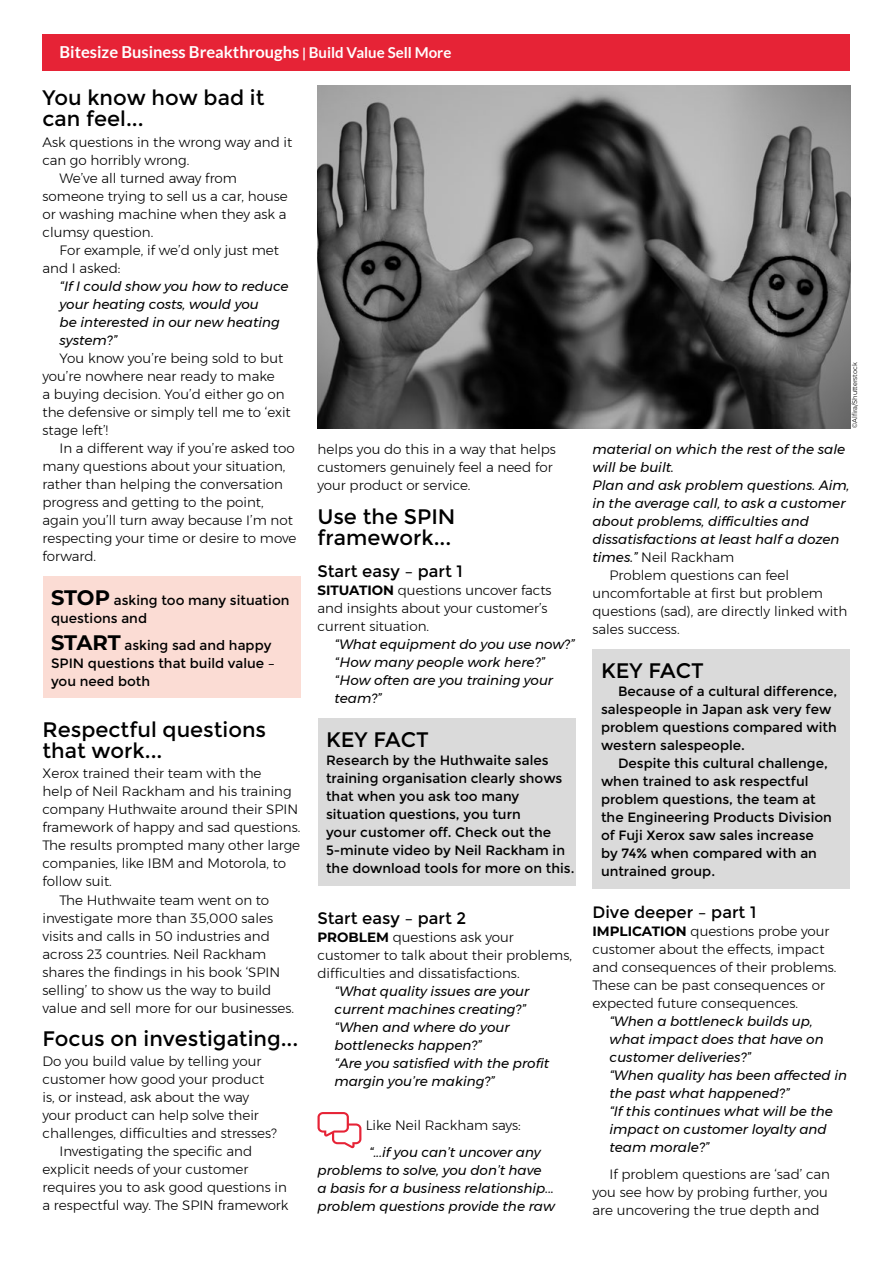
<style>
.page{position:relative;width:893px;height:1263px;background:#fff}
.page>*{position:absolute;margin:0;border:0;box-sizing:border-box;transform-origin:0 0}
.SUBHEAD{font:21px/21px "Montserrat";color:#000}
.BOXED_HEADING-KEYFAC{font:21px "Montserrat";color:#000}
.body{font:700 16.5px "Lato";color:#fff}
.SUBHEAD_SM{font:16.5px "Montserrat";color:#000}
.body-2{font:300 13.5px/18px "Montserrat";color:#000}
.QUOTE{font:italic 13.5px/18px "Montserrat";color:#000}
.BOXED_PARAGRAPH_-KEY{font:13.5px/18px "Montserrat";color:#000}
.BOXED_PARAGRAPH{font:13.5px/18px "Montserrat";color:#000}
.QUOTE-2{font:300 13.5px "Montserrat";color:#000}
.PHOTO_CREDIT{font:300 6.75px "Montserrat";color:#000}
.s1{font-size:13.5px}
.s2{font-size:15px}
.s3{font-weight:700;font-size:21px}
.s4{font-weight:700}
.s5{font-weight:300;font-style:normal}
</style>
<div class="page">
<div style="left:43px;top:34px;width:807px;height:36px;background:#e62336"></div>
<div style="left:43px;top:576px;width:257px;height:59px;background:#fbdcd4"></div>
<div style="left:43px;top:621px;width:257px;height:76px;background:#fbdcd4"></div>
<div style="left:317px;top:719px;width:258px;height:42px;background:#dadada"></div>
<div style="left:317px;top:744px;width:258px;height:141px;background:#dadada"></div>
<div style="left:592px;top:650px;width:258px;height:42px;background:#dadada"></div>
<div style="left:592px;top:675px;width:258px;height:87px;background:#dadada"></div>
<div style="left:592px;top:747px;width:258px;height:141px;background:#dadada"></div>
<img style="left:317px;top:85px;width:533px;height:343px">
<svg style="left:317px;top:1112px;width:44px;height:36px"></svg>
<p class="body" style="left:60px;top:42px;width:393px">Bitesize Business Breakthroughs <span class="s1">|</span> <span class="s2">Build Value Sell More</span></p>
<p class="SUBHEAD" style="left:43px;top:88px;width:223px">You know how bad it can feel...</p>
<p class="body-2" style="left:43px;top:132px;width:251px">Ask questions in the wrong way and it can go horribly wrong.</p>
<p class="body-2" style="left:43px;top:168px;width:247px;text-indent:17px">We’ve all turned away from someone trying to sell us a car, house or washing machine when they ask a clumsy question.</p>
<p class="body-2" style="left:43px;top:240px;width:238px;text-indent:17px">For example, if we’d only just met and I asked:</p>
<p class="QUOTE" style="left:60px;top:277px;width:231px">“If I could show you how to reduce your heating costs, would you<br>be interested in our new heating system?”</p>
<p class="body-2" style="left:43px;top:348px;width:250px;text-indent:17px">You know you’re being sold to but you’re nowhere near ready to make<br>a buying decision. You’d either go on the defensive or simply tell me to ‘exit stage left’!</p>
<p class="body-2" style="left:43px;top:438px;width:255px;text-indent:17px">In a different way if you’re asked too many questions about your situation, rather than helping the conversation progress and getting to the point, again you’ll turn away because I’m not respecting your time or desire to move forward.</p>
<p class="BOXED_PARAGRAPH" style="left:51px;top:591px;width:240px"><span class="s3">STOP</span> asking too many situation questions and</p>
<p class="BOXED_PARAGRAPH" style="left:51px;top:636px;width:226px"><span class="s3">START</span> asking sad and happy<br>SPIN questions that build value – you need both</p>
<p class="SUBHEAD" style="left:43px;top:720px;width:225px">Respectful questions that work...</p>
<p class="body-2" style="left:43px;top:764px;width:259px">Xerox trained their team with the<br>help of Neil Rackham and his training company Huthwaite around their SPIN framework of happy and sad questions.<br>The results prompted many other large companies, like IBM and Motorola, to follow suit.</p>
<p class="body-2" style="left:43px;top:890px;width:253px;text-indent:17px">The Huthwaite team went on to investigate more than 35,000 sales visits and calls in 50 industries and across 23 countries. Neil Rackham shares the findings in his book ‘SPIN selling’ to show us the way to build value and sell more for our businesses.</p>
<p class="SUBHEAD" style="left:43px;top:1028px;width:257px">Focus on investigating...</p>
<p class="body-2" style="left:43px;top:1052px;width:236px">Do you build value by telling your customer how good your product is, or instead, ask about the way your product can help solve their challenges, difficulties and stresses?</p>
<p class="body-2" style="left:43px;top:1142px;width:248px;text-indent:17px">Investigating the specific and explicit needs of your customer requires you to ask good questions in a respectful way. The SPIN framework</p>
<p class="body-2" style="left:317px;top:440px;width:240px">helps you do this in a way that helps customers genuinely feel a need for your product or service.</p>
<p class="SUBHEAD" style="left:317px;top:506px;width:139px">Use the SPIN framework...</p>
<p class="SUBHEAD_SM" style="left:317px;top:561px;width:147px">Start easy – part 1</p>
<p class="body-2" style="left:317px;top:581px;width:236px"><span class="s4">SITUATION</span> questions uncover facts and insights about your customer’s current situation.</p>
<p class="QUOTE" style="left:334px;top:635px;width:242px">“What equipment do you use now?”</p>
<p class="QUOTE" style="left:334px;top:653px;width:212px">“How many people work here?”</p>
<p class="QUOTE" style="left:334px;top:671px;width:220px">“How often are you training your team?”</p>
<p class="BOXED_HEADING-KEYFAC" style="left:326px;top:728px;width:104px">KEY FACT</p>
<p class="BOXED_PARAGRAPH_-KEY" style="left:326px;top:752px;width:250px">Research by the Huthwaite sales training organisation clearly shows that when you ask too many situation questions, you turn<br>your customer off. Check out the<br>5-minute video by Neil Rackham in the download tools for more on this.</p>
<p class="SUBHEAD_SM" style="left:317px;top:908px;width:150px">Start easy – part 2</p>
<p class="body-2" style="left:317px;top:928px;width:256px"><span class="s4">PROBLEM</span> questions ask your customer to talk about their problems, difficulties and dissatisfactions.</p>
<p class="QUOTE" style="left:334px;top:982px;width:196px">“What quality issues are your current machines creating?”</p>
<p class="QUOTE" style="left:334px;top:1018px;width:177px">“When and where do your bottlenecks happen?”</p>
<p class="QUOTE" style="left:334px;top:1054px;width:216px">“Are you satisfied with the profit margin you’re making?”</p>
<p class="QUOTE-2" style="left:366px;top:1115px;width:157px">Like Neil Rackham says:</p>
<p class="QUOTE" style="left:317px;top:1143px;width:239px;text-indent:52px">“...if you can’t uncover any problems to solve, you don’t have<br>a basis for a business relationship... problem questions provide the raw</p>
<p class="PHOTO_CREDIT" style="left:849px;top:428px;width:67px;rotate:-90deg">©Alfira/Shutterstock</p>
<p class="QUOTE" style="left:592px;top:440px;width:254px">material on which the rest of the sale will be built.</p>
<p class="QUOTE" style="left:592px;top:476px;width:258px">Plan and ask problem questions. Aim, in the average call, to ask a customer about problems, difficulties and dissatisfactions at least half a dozen times.” <span class="s5">Neil Rackham</span></p>
<p class="body-2" style="left:592px;top:566px;width:256px;text-indent:17px">Problem questions can feel uncomfortable at first but problem questions (sad), are directly linked with sales success.</p>
<p class="BOXED_HEADING-KEYFAC" style="left:601px;top:659px;width:104px">KEY FACT</p>
<p class="BOXED_PARAGRAPH_-KEY" style="left:601px;top:683px;width:238px;text-indent:17px">Because of a cultural difference, salespeople in Japan ask very few problem questions compared with western salespeople.</p>
<p class="BOXED_PARAGRAPH_-KEY" style="left:601px;top:755px;width:232px;text-indent:17px">Despite this cultural challenge, when trained to ask respectful problem questions, the team at the Engineering Products Division of Fuji Xerox saw sales increase by 74% when compared with an untrained group.</p>
<p class="SUBHEAD_SM" style="left:592px;top:903px;width:165px">Dive deeper – part 1</p>
<p class="body-2" style="left:592px;top:922px;width:245px"><span class="s4">IMPLICATION</span> questions probe your customer about the effects, impact and consequences of their problems.<br>These can be past consequences or expected future consequences.</p>
<p class="QUOTE" style="left:609px;top:1012px;width:216px">“When a bottleneck builds up, what impact does that have on customer deliveries?”</p>
<p class="QUOTE" style="left:609px;top:1066px;width:239px">“When quality has been affected in the past what happened?”</p>
<p class="QUOTE" style="left:609px;top:1102px;width:225px">“If this continues what will be the impact on customer loyalty and team morale?”</p>
<p class="body-2" style="left:592px;top:1165px;width:239px;text-indent:17px">If problem questions are ‘sad’ can you see how by probing further, you are uncovering the true depth and</p>
</div>
